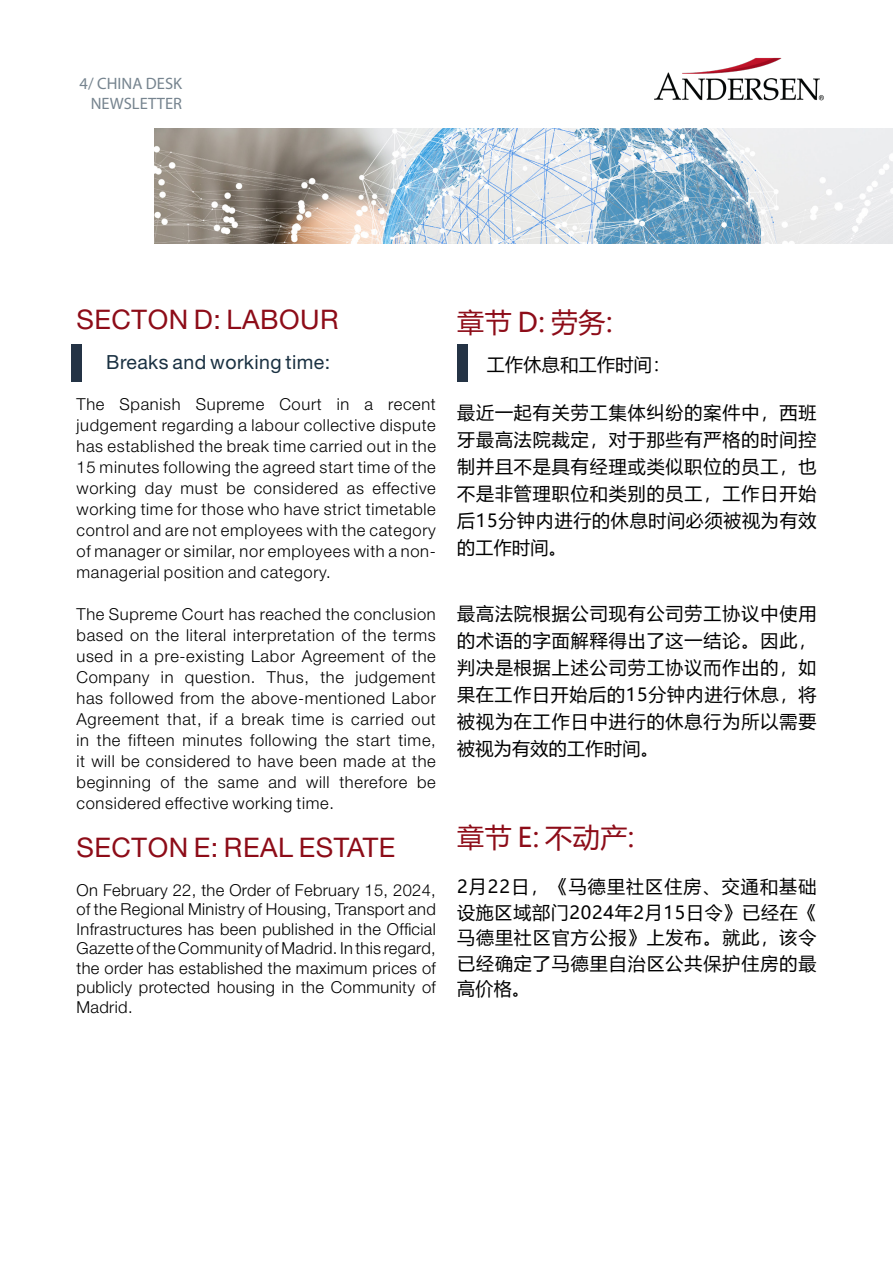
<style>
.page{position:relative;width:893px;height:1263px;background:#fff}
.page>*{position:absolute;margin:0;border:0;box-sizing:border-box;transform-origin:0 0}
.Estilo_de_párrafo_1{font:27px "Helvetica Neue LT Pro";letter-spacing:.02em;color:#8d0c18}
.Estilo_de_párrafo_1-2{font:27px "Microsoft Ya Hei UI";letter-spacing:.02em;color:#8d0c18}
.Estilo_de_párrafo_1-3{font:19.5px "Helvetica Neue LT Pro";letter-spacing:.02em;color:#1a3142}
.Estilo_de_párrafo_1-4{font:18px/27px "Microsoft Ya Hei UI";letter-spacing:.055em;color:#000;text-align:justify}
.Estilo_de_párrafo_1-5{font:18px "Microsoft Ya Hei UI";letter-spacing:.02em;color:#000}
.Estilo_de_párrafo_1-6{font:300 16.5px/21px "Helvetica Neue LT Pro";letter-spacing:.04em;color:#000;text-align:justify}
.t1{font:16.5px/19.8px "Myriad Pro";color:#76848f;text-align:right}
</style>
<div class="page">
<img style="left:654px;top:57px;width:170px;height:44px">
<img style="left:154px;top:129px;width:739px;height:114px">
<div style="left:71px;top:344px;width:11px;height:38px;background:#243345"></div>
<div style="left:457px;top:344px;width:10px;height:38px;background:#243345"></div>
<p class="t1" style="left:80px;top:73px;width:104px">4/ CHINA DESK<br>NEWSLETTER</p>
<p class="Estilo_de_párrafo_1" style="left:77px;top:302px;width:264px">SECTON D: LABOUR</p>
<p class="Estilo_de_párrafo_1-3" style="left:106px;top:350px;width:225px">Breaks and working time:</p>
<p class="Estilo_de_párrafo_1-6" style="left:77px;top:393px;width:361px">The Spanish Supreme Court in a recent judgement regarding a labour collective dispute has established the break time carried out in the 15 minutes following the agreed start time of the working day must be considered as effective working time for those who have strict timetable control and are not employees with the category of manager or similar, nor employees with a non&shy;managerial position and category.</p>
<p class="Estilo_de_párrafo_1-6" style="left:77px;top:603px;width:361px">The Supreme Court has reached the conclusion based on the literal interpretation of the terms used in a pre-existing Labor Agreement of the Company in question. Thus, the judgement has followed from the above-mentioned Labor Agreement that, if a break time is carried out in the fifteen minutes following the start time, it will be considered to have been made at the beginning of the same and will therefore be considered effective working time.</p>
<p class="Estilo_de_párrafo_1" style="left:77px;top:830px;width:320px">SECTON E: REAL ESTATE</p>
<p class="Estilo_de_párrafo_1-6" style="left:77px;top:880px;width:361px;line-height:19.5px">On February 22, the Order of February 15, 2024, of the Regional Ministry of Housing, Transport and Infrastructures has been published in the Official Gazette of the Community of Madrid. In this regard, the order has established the maximum prices of publicly protected housing in the Community of Madrid.</p>
<p class="Estilo_de_párrafo_1-2" style="left:457px;top:304px;width:157px">章节 D: 劳务:</p>
<p class="Estilo_de_párrafo_1-5" style="left:487px;top:352px;width:185px">工作休息和工作时间：</p>
<p class="Estilo_de_párrafo_1-4" style="left:457px;top:398px;width:361px">最近一起有关劳工集体纠纷的案件中，西班牙最高法院裁定，对于那些有严格的时间控制并且不是具有经理或类似职位的员工，也不是非管理职位和类别的员工，工作日开始后15分钟内进行的休息时间必须被视为有效的工作时间。</p>
<p class="Estilo_de_párrafo_1-4" style="left:457px;top:599px;width:361px">最高法院根据公司现有公司劳工协议中使用的术语的字面解释得出了这一结论。因此，判决是根据上述公司劳工协议而作出的，如果在工作日开始后的15分钟内进行休息，将被视为在工作日中进行的休息行为所以需要被视为有效的工作时间。</p>
<p class="Estilo_de_párrafo_1-2" style="left:457px;top:819px;width:179px">章节 E: 不动产:</p>
<p class="Estilo_de_párrafo_1-4" style="left:457px;top:873px;width:361px;line-height:25.5px">2月22日，《马德里社区住房、交通和基础设施区域部门2024年2月15日令》已经在《马德里社区官方公报》上发布。就此，该令已经确定了马德里自治区公共保护住房的最高价格。</p>
</div>
